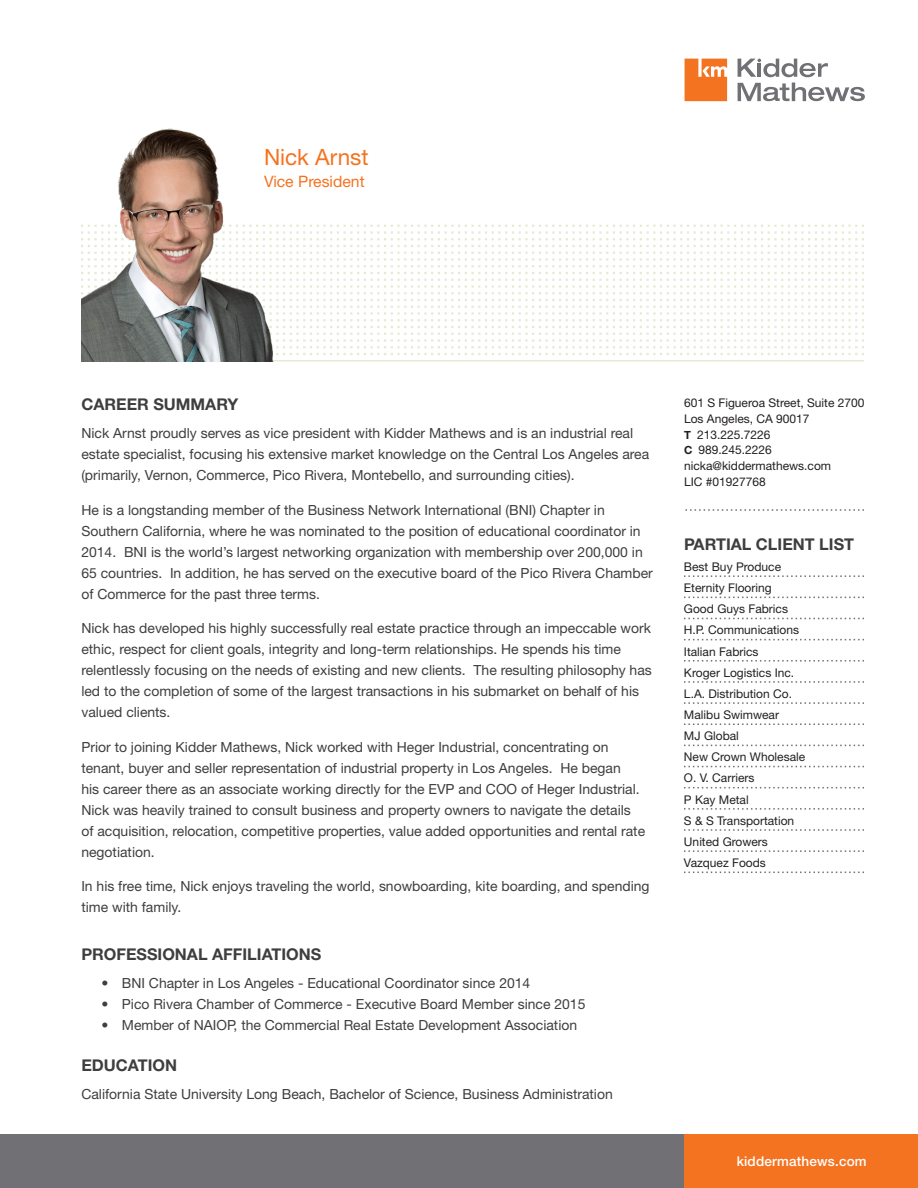
<style>
.page{position:relative;width:918px;height:1188px;background:#fff}
.page>*{position:absolute;margin:0;border:0;box-sizing:border-box;transform-origin:0 0}
.Agent_Name{font:22.5px "Helvetica Neue";color:#f47321}
._1st_Level_header{font:700 16.2px "Helvetica Neue";color:#3e3e3f}
.Agent_Title{font:15.75px "Helvetica Neue";color:#f47321}
.Body_Text{font:13.95px/21px "Helvetica Neue";color:#3e3e3f}
.t1{font:500 13.5px "Helvetica Neue";letter-spacing:.015em;color:#fff}
.Client_List{font:12px/15.8px "Helvetica Neue";color:#231f20}
.s1{font-weight:700;font-size:11.25px}
</style>
<div class="page">
<svg style="left:685px;top:59px;width:42px;height:42px"></svg>
<svg style="left:738px;top:59px;width:127px;height:42px"></svg>
<div style="left:0;top:1134px;width:918px;height:54px;background:#717074"></div>
<div style="left:684px;top:1134px;width:234px;height:54px;background:#f47321"></div>
<svg style="left:283px;top:225px;width:581px;height:130px"></svg>
<hr style="left:81px;top:360px;width:783px;height:2px;background:#e7ead1">
<svg style="left:686px;top:509px;width:178px;height:2px"></svg>
<img style="left:81px;top:128px;width:202px;height:234px">
<svg style="left:684px;top:575px;width:180px;height:2px"></svg>
<svg style="left:684px;top:597px;width:180px;height:1px"></svg>
<svg style="left:684px;top:618px;width:180px;height:1px"></svg>
<svg style="left:684px;top:639px;width:180px;height:1px"></svg>
<svg style="left:684px;top:660px;width:180px;height:2px"></svg>
<svg style="left:684px;top:681px;width:180px;height:2px"></svg>
<svg style="left:684px;top:702px;width:180px;height:2px"></svg>
<svg style="left:684px;top:723px;width:180px;height:2px"></svg>
<svg style="left:684px;top:745px;width:180px;height:1px"></svg>
<svg style="left:684px;top:766px;width:180px;height:1px"></svg>
<svg style="left:684px;top:787px;width:180px;height:1px"></svg>
<svg style="left:684px;top:808px;width:180px;height:2px"></svg>
<svg style="left:684px;top:829px;width:180px;height:2px"></svg>
<svg style="left:684px;top:850px;width:180px;height:2px"></svg>
<svg style="left:684px;top:872px;width:180px;height:1px"></svg>
<p class="Agent_Name" style="left:264px;top:143px;width:106px">Nick Arnst</p>
<p class="Agent_Title" style="left:264px;top:172px;width:102px">Vice President</p>
<p class="_1st_Level_header" style="left:81px;top:395px;width:158px">CAREER SUMMARY</p>
<p class="Body_Text" style="left:81px;top:422px;width:569px">Nick Arnst proudly serves as vice president with Kidder Mathews and is an industrial real estate specialist, focusing his extensive market knowledge on the Central Los Angeles area (primarily, Vernon, Commerce, Pico Rivera, Montebello, and surrounding cities).</p>
<p class="Body_Text" style="left:81px;top:499px;width:573px">He is a longstanding member of the Business Network International (BNI) Chapter in Southern California, where he was nominated to the position of educational coordinator in 2014. BNI is the world’s largest networking organization with membership over 200,000 in 65 countries. In addition, he has served on the executive board of the Pico Rivera Chamber of Commerce for the past three terms.</p>
<p class="Body_Text" style="left:81px;top:617px;width:572px">Nick has developed his highly successfully real estate practice through an impeccable work ethic, respect for client goals, integrity and long-term relationships. He spends his time relentlessly focusing on the needs of existing and new clients. The resulting philosophy has led to the completion of some of the largest transactions in his submarket on behalf of his valued clients.</p>
<p class="Body_Text" style="left:81px;top:736px;width:565px">Prior to joining Kidder Mathews, Nick worked with Heger Industrial, concentrating on tenant, buyer and seller representation of industrial property in Los Angeles. He began<br>his career there as an associate working directly for the EVP and COO of Heger Industrial.<br>Nick was heavily trained to consult business and property owners to navigate the details of acquisition, relocation, competitive properties, value added opportunities and rental rate negotiation.</p>
<p class="Body_Text" style="left:81px;top:875px;width:570px">In his free time, Nick enjoys traveling the world, snowboarding, kite boarding, and spending time with family.</p>
<p class="_1st_Level_header" style="left:81px;top:944px;width:242px">PROFESSIONAL AFFILIATIONS</p>
<p class="Body_Text" style="left:102px;top:972px;width:430px">• BNI Chapter in Los Angeles - Educational Coordinator since 2014</p>
<p class="Body_Text" style="left:102px;top:993px;width:485px">• Pico Rivera Chamber of Commerce - Executive Board Member since 2015</p>
<p class="Body_Text" style="left:102px;top:1014px;width:477px">• Member of NAIOP, the Commercial Real Estate Development Association</p>
<p class="_1st_Level_header" style="left:81px;top:1055px;width:97px">EDUCATION</p>
<p class="Body_Text" style="left:81px;top:1083px;width:533px">California State University Long Beach, Bachelor of Science, Business Administration</p>
<p class="Client_List" style="left:684px;top:395px;width:182px">601 S Figueroa Street, Suite 2700</p>
<p class="Client_List" style="left:684px;top:411px;width:127px">Los Angeles, CA 90017</p>
<p class="Client_List" style="left:684px;top:426px;width:88px"><span class="s1">T</span> 213.225.7226</p>
<p class="Client_List" style="left:684px;top:442px;width:89px"><span class="s1">C</span> 989.245.2226</p>
<p class="Client_List" style="left:684px;top:458px;width:149px">nicka@kiddermathews.com<br>LIC #01927768</p>
<p class="_1st_Level_header" style="left:684px;top:534px;width:172px">PARTIAL CLIENT LIST</p>
<p class="Client_List" style="left:684px;top:559px;width:99px">Best Buy Produce</p>
<p class="Client_List" style="left:684px;top:580px;width:89px">Eternity Flooring</p>
<p class="Client_List" style="left:684px;top:601px;width:106px">Good Guys Fabrics</p>
<p class="Client_List" style="left:684px;top:622px;width:117px">H.P. Communications</p>
<p class="Client_List" style="left:684px;top:643px;width:76px">Italian Fabrics</p>
<p class="Client_List" style="left:684px;top:664px;width:112px">Kroger Logistics Inc.</p>
<p class="Client_List" style="left:684px;top:686px;width:110px">L.A. Distribution Co.</p>
<p class="Client_List" style="left:684px;top:707px;width:97px">Malibu Swimwear</p>
<p class="Client_List" style="left:684px;top:728px;width:56px">MJ Global</p>
<p class="Client_List" style="left:684px;top:749px;width:123px">New Crown Wholesale</p>
<p class="Client_List" style="left:684px;top:770px;width:72px">O. V. Carriers</p>
<p class="Client_List" style="left:684px;top:791px;width:66px">P Kay Metal</p>
<p class="Client_List" style="left:684px;top:812px;width:112px">S &amp; S Transportation</p>
<p class="Client_List" style="left:684px;top:834px;width:85px">United Growers</p>
<p class="Client_List" style="left:684px;top:855px;width:83px">Vazquez Foods</p>
<p class="t1" style="left:737px;top:1153px;width:132px">kiddermathews.com</p>
</div>
